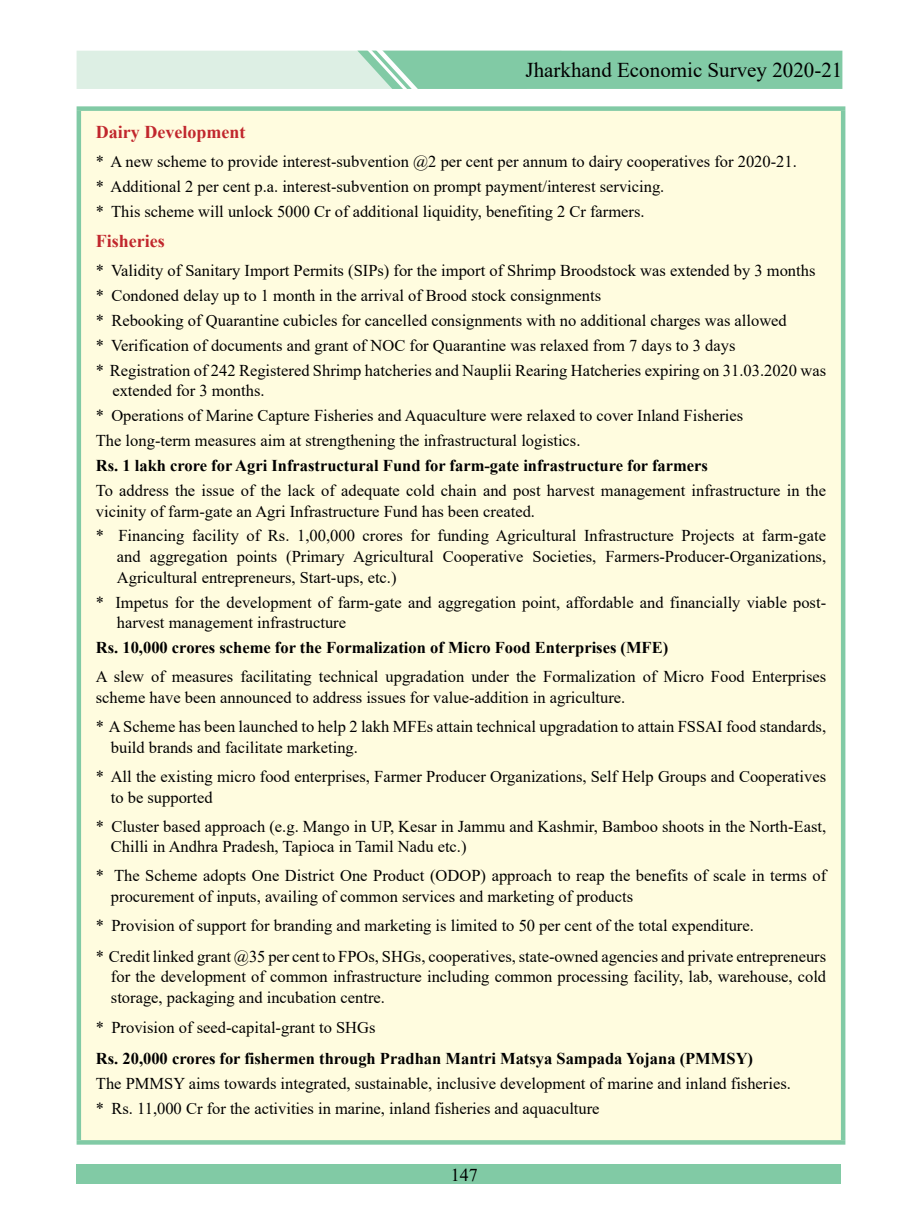
<style>
.page{position:relative;width:919px;height:1217px;background:#fff}
.page>*{position:absolute;margin:0;border:0;box-sizing:border-box;transform-origin:0 0}
.t1{font:21px "Times New Roman";color:#000}
.t2{font:700 18px "Times New Roman";color:#c1272d}
.t3{font:18px "Times New Roman";color:#000}
.t4{font:16.5px/20.7px "Times New Roman";color:#000}
.t5{font:700 16.5px "Times New Roman";color:#000}
</style>
<div class="page">
<div style="left:77px;top:1163px;width:764px;height:20px;background:#81caa5"></div>
<svg style="left:77px;top:50px;width:765px;height:39px;background:#a7d9bf"></svg>
<div style="left:79px;top:109px;width:764px;height:1033px;background:#fffcdf"></div>
<div style="left:77px;top:106px;width:768px;height:5px;background:#81caa5"></div>
<hr style="left:77px;top:111px;width:4px;height:1028px;background:#81caa5">
<div style="left:840px;top:111px;width:5px;height:1028px;background:#81caa5"></div>
<svg style="left:77px;top:1139px;width:768px;height:5px;fill:#81caa5"></svg>
<p class="t1" style="left:525px;top:55px;width:318px">Jharkhand Economic Survey 2020-21</p>
<p class="t2" style="left:96px;top:119px;width:151px">Dairy Development</p>
<p class="t4" style="left:96px;top:148px;width:702px;line-height:24.9px">* A new scheme to provide interest-subvention @2 per cent per annum to dairy cooperatives for 2020-21. * Additional 2 per cent p.a. interest-subvention on prompt payment/interest servicing.<br>* This scheme will unlock 5000 Cr of additional liquidity, benefiting 2 Cr farmers.</p>
<p class="t2" style="left:96px;top:228px;width:70px">Fisheries</p>
<p class="t4" style="left:96px;top:257px;width:731px;line-height:24.9px">* Validity of Sanitary Import Permits (SIPs) for the import of Shrimp Broodstock was extended by 3 months * Condoned delay up to 1 month in the arrival of Brood stock consignments<br>* Rebooking of Quarantine cubicles for cancelled consignments with no additional charges was allowed<br>* Verification of documents and grant of NOC for Quarantine was relaxed from 7 days to 3 days<br>* Registration of 242 Registered Shrimp hatcheries and Nauplii Rearing Hatcheries expiring on 31.03.2020 was</p>
<p class="t4" style="left:96px;top:378px;width:648px;line-height:24.9px;text-indent:16px">extended for 3 months.<br>* Operations of Marine Capture Fisheries and Aquaculture were relaxed to cover Inland Fisheries<br>The long-term measures aim at strengthening the infrastructural logistics.</p>
<p class="t5" style="left:96px;top:453px;width:613px">Rs. 1 lakh crore for Agri Infrastructural Fund for farm-gate infrastructure for farmers</p>
<p class="t4" style="left:96px;top:479px;width:731px">To address the issue of the lack of adequate cold chain and post harvest management infrastructure in the vicinity of farm-gate an Agri Infrastructure Fund has been created.</p>
<p class="t4" style="left:117px;top:525px;width:710px;text-align:justify;text-indent:-21px">* Financing facility of Rs. 1,00,000 crores for funding Agricultural Infrastructure Projects at farm-gate and aggregation points (Primary Agricultural Cooperative Societies, Farmers-Producer-Organizations, Agricultural entrepreneurs, Start-ups, etc.)</p>
<p class="t4" style="left:117px;top:591px;width:710px;text-indent:-21px">* Impetus for the development of farm-gate and aggregation point, affordable and financially viable post&shy;harvest management infrastructure</p>
<p class="t5" style="left:96px;top:635px;width:574px">Rs. 10,000 crores scheme for the Formalization of Micro Food Enterprises (MFE)</p>
<p class="t4" style="left:96px;top:665px;width:731px">A slew of measures facilitating technical upgradation under the Formalization of Micro Food Enterprises scheme have been announced to address issues for value-addition in agriculture.</p>
<p class="t4" style="left:111px;top:715px;width:716px;text-indent:-15px">* A Scheme has been launched to help 2 lakh MFEs attain technical upgradation to attain FSSAI food standards, build brands and facilitate marketing.</p>
<p class="t4" style="left:111px;top:765px;width:716px;text-indent:-15px">* All the existing micro food enterprises, Farmer Producer Organizations, Self Help Groups and Cooperatives to be supported</p>
<p class="t4" style="left:111px;top:815px;width:716px;text-indent:-15px">* Cluster based approach (e.g. Mango in UP, Kesar in Jammu and Kashmir, Bamboo shoots in the North-East,<br>Chilli in Andhra Pradesh, Tapioca in Tamil Nadu etc.)</p>
<p class="t4" style="left:111px;top:864px;width:716px;text-indent:-15px">* The Scheme adopts One District One Product (ODOP) approach to reap the benefits of scale in terms of procurement of inputs, availing of common services and marketing of products</p>
<p class="t4" style="left:96px;top:909px;width:731px;line-height:30.5px">* Provision of support for branding and marketing is limited to 50 per cent of the total expenditure.<br>* Credit linked grant @35 per cent to FPOs, SHGs, cooperatives, state-owned agencies and private entrepreneurs</p>
<p class="t4" style="left:111px;top:965px;width:716px">for the development of common infrastructure including common processing facility, lab, warehouse, cold storage, packaging and incubation centre.</p>
<p class="t4" style="left:96px;top:1016px;width:281px">* Provision of seed-capital-grant to SHGs</p>
<p class="t5" style="left:96px;top:1046px;width:658px">Rs. 20,000 crores for fishermen through Pradhan Mantri Matsya Sampada Yojana (PMMSY)</p>
<p class="t4" style="left:96px;top:1069px;width:696px;line-height:24.9px">The PMMSY aims towards integrated, sustainable, inclusive development of marine and inland fisheries. * Rs. 11,000 Cr for the activities in marine, inland fisheries and aquaculture</p>
<p class="t3" style="left:450px;top:1161px;width:28px">147</p>
</div>
